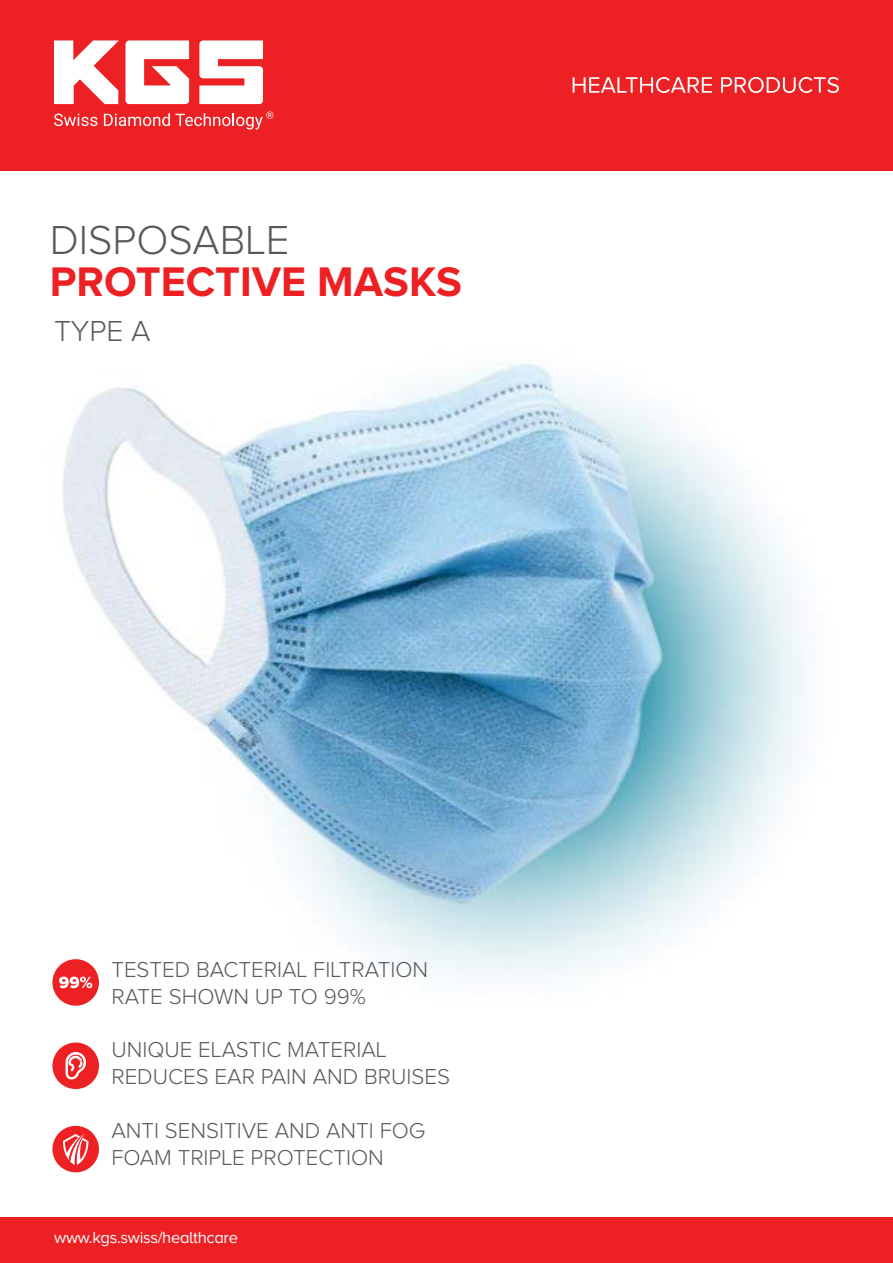
<style>
.page{position:relative;width:893px;height:1263px;background:#fff}
.page>*{position:absolute;margin:0;border:0;box-sizing:border-box;transform-origin:0 0}
.t1{font:700 42.9px "Proxima Nova A";color:#ed2124}
.t2{font:300 42px "Proxima Nova A";color:#58595b}
.t3{font:300 30px "Proxima Nova A";color:#58595b}
.t4{font:300 22.35px/26.8px "Proxima Nova A";color:#58595b}
.t5{font:16.5px "Proxima Nova A";letter-spacing:-.02em;color:#fff}
</style>
<div class="page">
<div style="left:0;top:1217px;width:893px;height:46px;background:#ed2124"></div>
<img style="left:56px;top:362px;width:751px;height:727px">
<div style="left:52px;top:959px;width:47px;height:47px;background:#ed2124;border-radius:50%"></div>
<svg style="left:59px;top:976px;width:33px;height:12px"></svg>
<div style="left:52px;top:1042px;width:47px;height:47px;background:#ed2124;border-radius:50%"></div>
<svg style="left:66px;top:1052px;width:20px;height:27px"></svg>
<div style="left:52px;top:1126px;width:47px;height:46px;background:#ed2124;border-radius:50%"></div>
<svg style="left:63px;top:1133px;width:25px;height:32px"></svg>
<div style="left:0;top:0;width:893px;height:170px;background:#ed2124"></div>
<svg style="left:126px;top:40px;width:63px;height:64px"></svg>
<svg style="left:199px;top:40px;width:64px;height:64px;background:#fbd8d9"></svg>
<svg style="left:54px;top:40px;width:65px;height:64px"></svg>
<svg style="left:54px;top:114px;width:43px;height:12px"></svg>
<svg style="left:104px;top:111px;width:169px;height:19px"></svg>
<svg style="left:573px;top:77px;width:266px;height:16px"></svg>
<h2 class="t2" style="left:50px;top:216px;width:241px">DISPOSABLE</h2>
<h1 class="t1" style="left:50px;top:257px;width:414px">PROTECTIVE MASKS</h1>
<h3 class="t3" style="left:54px;top:314px;width:98px">TYPE A</h3>
<p class="t4" style="left:111px;top:956px;width:318px">TESTED BACTERIAL FILTRATION<br>RATE SHOWN UP TO 99%</p>
<p class="t4" style="left:111px;top:1036px;width:340px">UNIQUE ELASTIC MATERIAL<br>REDUCES EAR PAIN AND BRUISES</p>
<p class="t4" style="left:111px;top:1117px;width:315px">ANTI SENSITIVE AND ANTI FOG<br>FOAM TRIPLE PROTECTION</p>
<p class="t5" style="left:54px;top:1228px;width:185px">www.kgs.swiss/healthcare</p>
</div>
